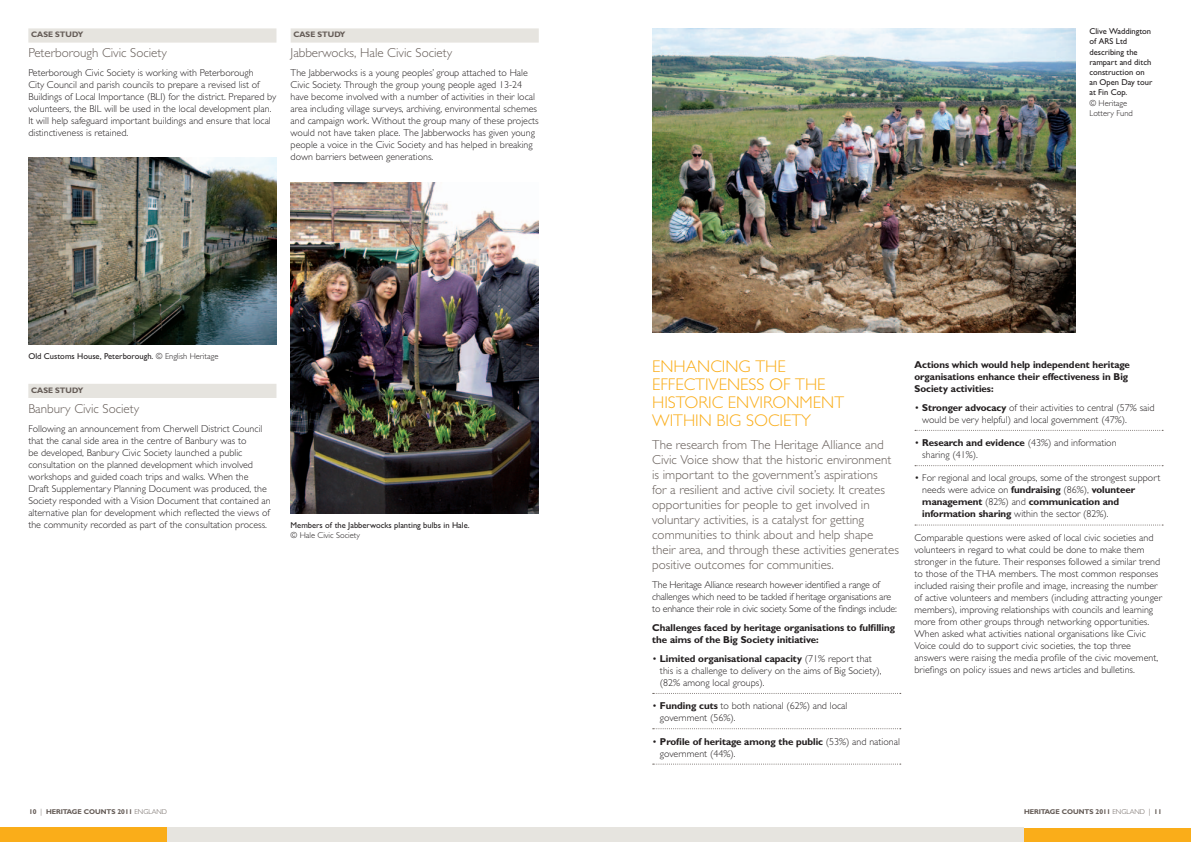
<style>
.page{position:relative;width:1191px;height:842px;background:#fff}
.page>*{position:absolute;margin:0;border:0;box-sizing:border-box;transform-origin:0 0}
.t1{font:300 17px/18px "Gill Sans Text";color:#faad19}
.highlight{font:300 13px/15px "Gill Sans Text";color:#655c57}
.body{font:300 10px/12px "Gill Sans Text";color:#231f20}
.bullets{font:300 10px/12px "Gill Sans Text";color:#231f20}
.t2{font:10px/12px "Gill Sans Bold Display Caps";color:#231f20}
.body-2{font:300 10px/12px "Gill Sans Text";letter-spacing:-.02em;color:#231f20}
.t3{font:8.5px/10.2px "Gill Sans Text";color:#231f20}
.t4{font:300 8.5px/10.2px "Gill Sans Text";color:#231f20}
.case_study{font:8px "Gill Sans Bold Display Caps";color:#655c57}
.t5{font:7px "Gill Sans Bold Display Caps";color:#655c57}
.s1{font-weight:300}
.s2{font-family:"Gill Sans Bold Display Caps";font-weight:400}
.s3{font-family:"Gill Sans Text";font-weight:300}
</style>
<div class="page">
<div style="left:167px;top:828px;width:428px;height:14px;background:#e6e4df"></div>
<div style="left:0;top:828px;width:167px;height:14px;background:#faad19"></div>
<div style="left:1024px;top:828px;width:167px;height:14px;background:#faad19"></div>
<div style="left:595px;top:828px;width:429px;height:14px;background:#e6e4df"></div>
<div style="left:28px;top:28px;width:248px;height:15px;background:#e6e4df"></div>
<div style="left:28px;top:384px;width:248px;height:14px;background:#e6e4df"></div>
<img style="left:28px;top:158px;width:248px;height:187px">
<div style="left:291px;top:28px;width:248px;height:15px;background:#e6e4df"></div>
<img style="left:291px;top:183px;width:248px;height:331px">
<svg style="left:652px;top:693px;width:248px;height:1px"></svg>
<svg style="left:652px;top:728px;width:248px;height:1px"></svg>
<svg style="left:652px;top:764px;width:248px;height:1px"></svg>
<img style="left:652px;top:28px;width:423px;height:304px">
<svg style="left:915px;top:430px;width:248px;height:1px"></svg>
<svg style="left:915px;top:465px;width:248px;height:1px"></svg>
<svg style="left:915px;top:524px;width:248px;height:1px"></svg>
<p class="case_study" style="left:31px;top:30px;width:54px">CASE STUDY</p>
<h3 class="highlight" style="left:28px;top:46px;width:140px">Peterborough Civic Society</h3>
<p class="body" style="left:28px;top:67px;width:249px">Peterborough Civic Society is working with Peterborough<br>City Council and parish councils to prepare a revised list of Buildings of Local Importance (BLI) for the district. Prepared by volunteers, the BIL will be used in the local development plan.<br>It will help safeguard important buildings and ensure that local distinctiveness is retained.</p>
<p class="case_study" style="left:293px;top:30px;width:54px">CASE STUDY</p>
<h3 class="highlight" style="left:291px;top:46px;width:163px">Jabberwocks, Hale Civic Society</h3>
<p class="body" style="left:291px;top:67px;width:249px">The Jabberwocks is a young peoples’ group attached to Hale Civic Society. Through the group young people aged 13-24 have become involved with a number of activities in their local area including village surveys, archiving, environmental schemes and campaign work. Without the group many of these projects would not have taken place. The Jabberwocks has given young people a voice in the Civic Society and has helped in breaking down barriers between generations.</p>
<p class="t3" style="left:28px;top:351px;width:192px">Old Customs House, Peterborough. <span class="s1">© English Heritage</span></p>
<p class="case_study" style="left:31px;top:385px;width:54px">CASE STUDY</p>
<h3 class="highlight" style="left:28px;top:401px;width:112px">Banbury Civic Society</h3>
<p class="body" style="left:28px;top:423px;width:244px">Following an announcement from Cherwell District Council that the canal side area in the centre of Banbury was to<br>be developed, Banbury Civic Society launched a public consultation on the planned development which involved workshops and guided coach trips and walks. When the Draft Supplementary Planning Document was produced, the Society responded with a Vision Document that contained an alternative plan for development which reflected the views of the community recorded as part of the consultation process.</p>
<p class="t3" style="left:291px;top:520px;width:181px">Members of the Jabberwocks planting bulbs in Hale.</p>
<p class="t4" style="left:291px;top:530px;width:71px">© Hale Civic Society</p>
<p class="t3" style="left:1089px;top:26px;width:65px">Clive Waddington of ARS Ltd describing the rampart and ditch construction on an Open Day tour at Fin Cop.</p>
<p class="t4" style="left:1089px;top:98px;width:45px">© Heritage<br>Lottery Fund</p>
<h3 class="t1" style="left:652px;top:358px;width:193px">ENHANCING THE<br>EFFECTIVENESS OF THE<br>HISTORIC ENVIRONMENT<br>WITHIN BIG SOCIETY</h3>
<p class="highlight" style="left:652px;top:437px;width:248px">The research from The Heritage Alliance and Civic Voice show that the historic environment is important to the government’s aspirations<br>for a resilient and active civil society. It creates opportunities for people to get involved in voluntary activities, is a catalyst for getting communities to think about and help shape their area, and through these activities generates positive outcomes for communities.</p>
<p class="body-2" style="left:652px;top:578px;width:246px">The Heritage Alliance research however identified a range of challenges which need to be tackled if heritage organisations are to enhance their role in civic society. Some of the findings include:</p>
<h3 class="t2" style="left:652px;top:621px;width:244px">Challenges faced by heritage organisations to fulfilling the aims of the Big Society initiative:</h3>
<p class="bullets" style="left:660px;top:653px;width:223px;text-indent:-8px">• <span class="s2">Limited organisational capacity</span> (71% report that this is a challenge to delivery on the aims of Big Society), (82% among local groups).</p>
<p class="bullets" style="left:660px;top:700px;width:189px;text-indent:-8px">• <span class="s2">Funding cuts</span> to both national (62%) and local government (56%).</p>
<p class="bullets" style="left:660px;top:735px;width:241px;text-indent:-8px">• <span class="s2">Profile of heritage among the public</span> (53%) and national government (44%).</p>
<h3 class="t2" style="left:914px;top:358px;width:217px">Actions which would help independent heritage organisations enhance their effectiveness in Big<br>Society activities:</h3>
<p class="bullets" style="left:922px;top:401px;width:234px;text-indent:-8px">• <span class="s2">Stronger advocacy</span> of their activities to central (57% said would be very helpful) and local government (47%).</p>
<p class="bullets" style="left:922px;top:437px;width:196px;text-indent:-8px">• <span class="s2">Research and evidence</span> (43%) and information sharing (41%).</p>
<p class="bullets" style="left:922px;top:472px;width:240px;text-indent:-8px">• For regional and local groups, some of the strongest support needs were advice on <span class="s2">fundraising</span> (86%), <span class="s2">volunteer management</span> (82%) and <span class="s2">communication and information sharing</span> within the sector (82%).</p>
<p class="body" style="left:914px;top:531px;width:249px">Comparable questions were asked of local civic societies and volunteers in regard to what could be done to make them stronger in the future. Their responses followed a similar trend to those of the THA members. The most common responses included raising their profile and image, increasing the number of active volunteers and members (including attracting younger members), improving relationships with councils and learning more from other groups through networking opportunities.<br>When asked what activities national organisations like Civic Voice could do to support civic societies, the top three answers were raising the media profile of the civic movement, briefings on policy issues and news articles and bulletins.</p>
<p class="t5" style="left:29px;top:807px;width:139px">10 <span class="s3">|</span> HERITAGE COUNTS 2011 <span class="s3">ENGLAND</span></p>
<p class="t5" style="left:1024px;top:807px;width:139px">HERITAGE COUNTS 2011 <span class="s3">ENGLAND |</span> 11</p>
</div>
